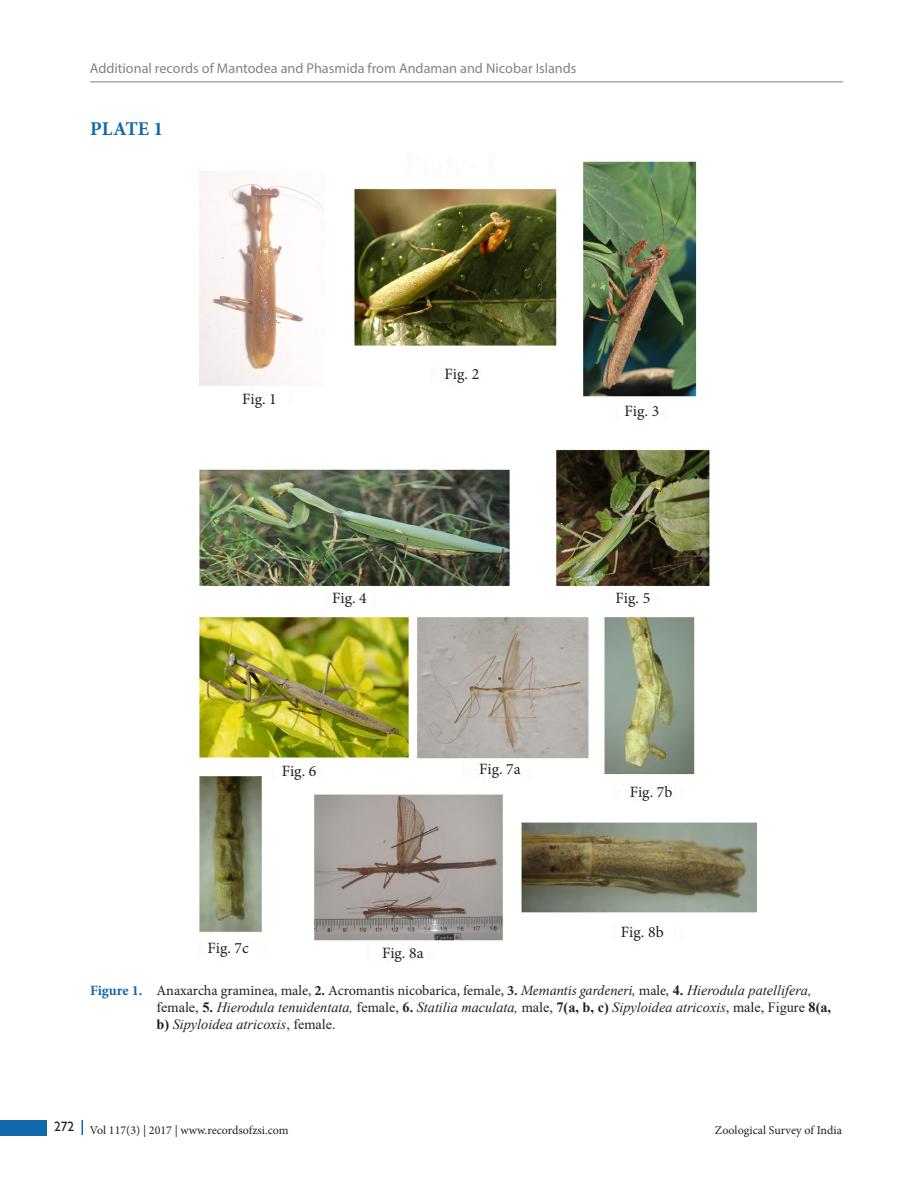
<style>
.page{position:relative;width:918px;height:1188px;background:#fff}
.page>*{position:absolute;margin:0;border:0;box-sizing:border-box;transform-origin:0 0}
.Body_SubHead1{font:700 19.5px "Minion Pro";color:#0f69ab}
.Body_Text{font:15.75px "Minion Pro";color:#231f20}
.FigureTitle{font:italic 14.25px/17.1px "Times New Roman";color:#231f20}
.t1{font:14.25px "Myriad Pro";color:#818487}
.t2{font:12px "Minion Pro";color:#231f20}
.s1{font-family:"Minion Pro";font-weight:700;font-style:normal;color:#0f69ab}
.s2{font-family:"Minion Pro";font-style:normal}
.s3{font-family:"Minion Pro";font-weight:700;font-style:normal}
.s4{font-family:"Minion Pro"}
.s5{font-weight:700;font-style:normal}
.s6{font-style:normal}
</style>
<div class="page">
<div style="left:0;top:1120px;width:47px;height:15px;background:#0f69ab"></div>
<svg style="left:82px;top:1120px;width:1px;height:15px"></svg>
<hr style="left:90px;top:81px;width:753px;height:1px;background:#818487">
<img style="left:199px;top:161px;width:557px;height:780px">
<p class="t1" style="left:90px;top:59px;width:488px">Additional records of Mantodea and Phasmida from Andaman and Nicobar Islands</p>
<p class="Body_SubHead1" style="left:90px;top:115px;width:74px">PLATE 1</p>
<p class="Body_Text" style="left:242px;top:388px;width:36px">Fig. 1</p>
<p class="Body_Text" style="left:445px;top:363px;width:36px">Fig. 2</p>
<p class="Body_Text" style="left:625px;top:400px;width:36px">Fig. 3</p>
<p class="Body_Text" style="left:332px;top:587px;width:36px">Fig. 4</p>
<p class="Body_Text" style="left:616px;top:587px;width:36px">Fig. 5</p>
<p class="Body_Text" style="left:282px;top:761px;width:36px">Fig. 6</p>
<p class="Body_Text" style="left:479px;top:759px;width:43px">Fig. 7a</p>
<p class="Body_Text" style="left:207px;top:937px;width:43px">Fig. 7c</p>
<p class="Body_Text" style="left:382px;top:943px;width:43px">Fig. 8a</p>
<p class="Body_Text" style="left:630px;top:781px;width:44px">Fig. 7b</p>
<p class="Body_Text" style="left:621px;top:921px;width:44px">Fig. 8b</p>
<p class="FigureTitle" style="left:157px;top:982px;width:676px;text-indent:-66px"><span class="s1">Figure 1.</span> <span class="s2">Anaxarcha graminea, male,</span> <span class="s3">2.</span> <span class="s2">Acromantis nicobarica, female,</span> <span class="s3">3.</span> <span class="s4">Memantis gardeneri,</span> <span class="s2">male</span><span class="s4">,</span> <span class="s5">4.</span> Hierodula patellifera, <span class="s6">female,</span> <span class="s5">5.</span> Hierodula tenuidentata, <span class="s6">female,</span> <span class="s5">6.</span> Statilia maculata, <span class="s6">male,</span> <span class="s5">7(a, b, c)</span> Sipyloidea atricoxis<span class="s6">, male, Figure</span> <span class="s5">8(a, b)</span> Sipyloidea atricoxis<span class="s6">, female.</span></p>
<p class="t2" style="left:54px;top:1122px;width:236px"><sup>272</sup> Vol 117(3) | 2017 | www.recordsofzsi.com</p>
<p class="t2" style="left:715px;top:1122px;width:129px">Zoological Survey of India</p>
</div>
